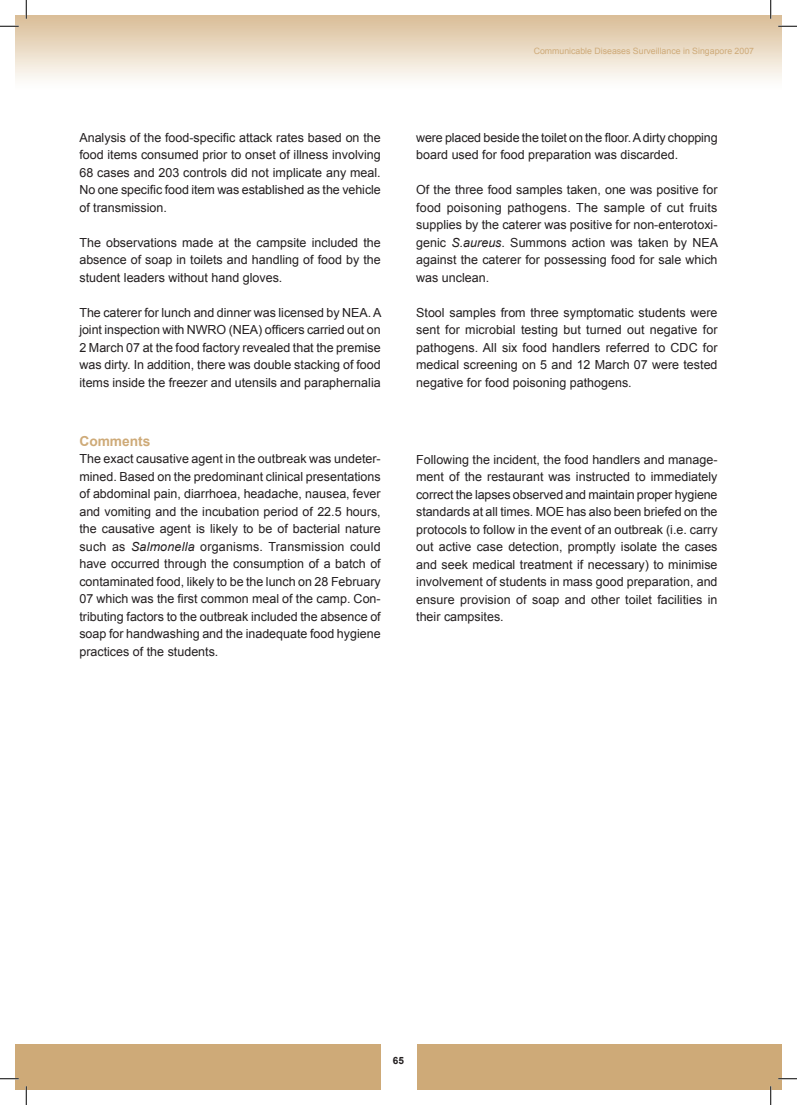
<style>
.page{position:relative;width:797px;height:1105px;background:#fff}
.page>*{position:absolute;margin:0;border:0;box-sizing:border-box;transform-origin:0 0}
.t1{font:700 13.75px "Arial";color:#ceaa78}
.t2{font:12.5px/17.5px "Arial";color:#231f20;text-align:justify}
.t3{font:700 10px "Arial";color:#231f20}
.t4{font:8.75px "Arial";color:#ceaa78}
.s1{font-style:italic}
</style>
<div class="page">
<div style="left:16px;top:1044px;width:10px;height:45px;background:#ceaa78"></div>
<div style="left:26px;top:1044px;width:755px;height:45px;background:#ceaa78"></div>
<div style="left:381px;top:1036px;width:35px;height:53px;background:#fff"></div>
<svg style="left:0;top:25px;width:19px;height:2px"></svg>
<svg style="left:778px;top:25px;width:19px;height:2px"></svg>
<svg style="left:0;top:1078px;width:19px;height:1px"></svg>
<svg style="left:778px;top:1078px;width:19px;height:1px"></svg>
<svg style="left:25px;top:0;width:2px;height:19px"></svg>
<svg style="left:25px;top:1086px;width:2px;height:19px"></svg>
<svg style="left:770px;top:0;width:1px;height:19px"></svg>
<svg style="left:770px;top:1086px;width:1px;height:19px"></svg>
<p class="t2" style="left:79px;top:129px;width:303px">Analysis of the food-specific attack rates based on the food items consumed prior to onset of illness involving 68 cases and 203 controls did not implicate any meal.<br>No one specific food item was established as the vehicle of transmission.</p>
<p class="t2" style="left:79px;top:234px;width:303px">The observations made at the campsite included the absence of soap in toilets and handling of food by the student leaders without hand gloves.</p>
<p class="t2" style="left:79px;top:304px;width:303px">The caterer for lunch and dinner was licensed by NEA. A joint inspection with NWRO (NEA) officers carried out on 2 March 07 at the food factory revealed that the premise was dirty. In addition, there was double stacking of food items inside the freezer and utensils and paraphernalia</p>
<p class="t4" style="left:533px;top:46px;width:222px">Communicable Diseases Surveillance in Singapore 2007</p>
<p class="t2" style="left:416px;top:129px;width:303px">were placed beside the toilet on the floor. A dirty chopping board used for food preparation was discarded.</p>
<p class="t2" style="left:416px;top:181px;width:303px">Of the three food samples taken, one was positive for food poisoning pathogens. The sample of cut fruits supplies by the caterer was positive for non-enterotoxi&shy;genic <span class="s1">S.aureus</span>. Summons action was taken by NEA against the caterer for possessing food for sale which was unclean.</p>
<p class="t2" style="left:416px;top:304px;width:303px">Stool samples from three symptomatic students were sent for microbial testing but turned out negative for pathogens. All six food handlers referred to CDC for medical screening on 5 and 12 March 07 were tested negative for food poisoning pathogens.</p>
<p class="t1" style="left:79px;top:433px;width:73px">Comments</p>
<p class="t2" style="left:79px;top:450px;width:303px">The exact causative agent in the outbreak was undeter&shy;mined. Based on the predominant clinical presentations of abdominal pain, diarrhoea, headache, nausea, fever and vomiting and the incubation period of 22.5 hours, the causative agent is likely to be of bacterial nature such as <span class="s1">Salmonella</span> organisms. Transmission could have occurred through the consumption of a batch of contaminated food, likely to be the lunch on 28 February 07 which was the first common meal of the camp. Con&shy;tributing factors to the outbreak included the absence of soap for handwashing and the inadequate food hygiene practices of the students.</p>
<p class="t2" style="left:416px;top:450px;width:303px">Following the incident, the food handlers and manage&shy;ment of the restaurant was instructed to immediately correct the lapses observed and maintain proper hygiene standards at all times. MOE has also been briefed on the protocols to follow in the event of an outbreak (i.e. carry out active case detection, promptly isolate the cases and seek medical treatment if necessary) to minimise involvement of students in mass good preparation, and ensure provision of soap and other toilet facilities in their campsites.</p>
<p class="t3" style="left:393px;top:1055px;width:13px">65</p>
</div>
